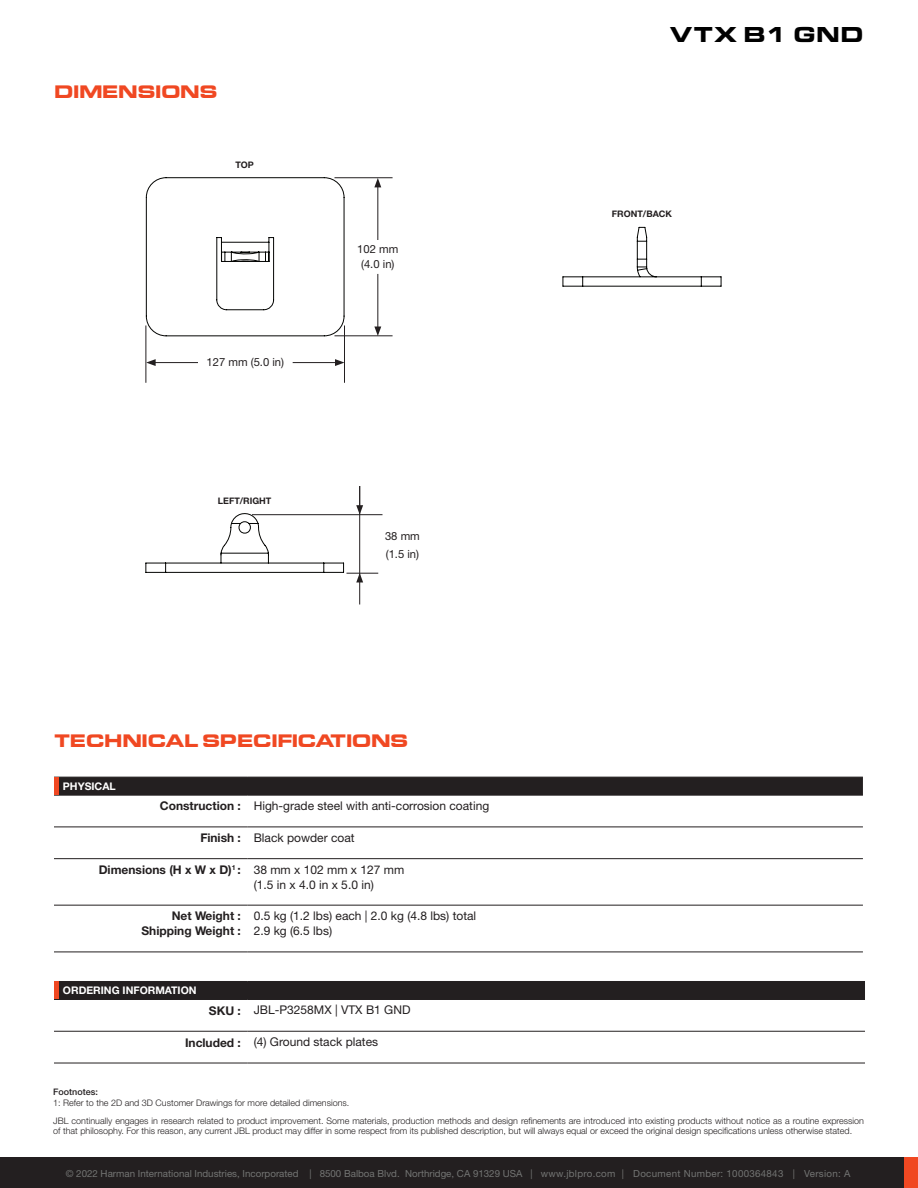
<style>
.page{position:relative;width:918px;height:1188px;background:#fff}
.page>*{position:absolute;margin:0;border:0;box-sizing:border-box;transform-origin:0 0}
.t1{font:900 22.5px "Eurostile Ext";color:#000}
.Titles{font:700 18px "Eddmond";color:#f04822}
.t2{font:12px "Helvetica Neue";color:#231f20}
.t3{font:700 12px "Helvetica Neue";color:#231f20}
.Dimms{font:11.25px "Helvetica Neue";color:#231f20}
.t4{font:700 10.5px "Helvetica Neue";color:#fff}
.Part_Number_Line{font:9.75px "Helvetica Neue";color:#737473}
.t5{font:300 9px/10.5px "Helvetica Neue";color:#231f20}
.Main_Body{font:700 9px "Helvetica Neue";color:#231f20}
.t6{font:500 9px "Helvetica Neue";color:#231f20}
</style>
<div class="page">
<div style="left:58px;top:778px;width:805px;height:17px;background:#231f20"></div>
<hr style="left:54px;top:777px;width:194px;height:1px;background:#231f20">
<hr style="left:248px;top:777px;width:615px;height:1px;background:#231f20">
<hr style="left:54px;top:795px;width:194px;height:1px;background:#231f20">
<hr style="left:248px;top:795px;width:615px;height:1px;background:#231f20">
<hr style="left:54px;top:827px;width:194px;height:1px;background:#231f20">
<hr style="left:248px;top:827px;width:615px;height:1px;background:#231f20">
<hr style="left:54px;top:858px;width:194px;height:1px;background:#231f20">
<hr style="left:248px;top:858px;width:615px;height:1px;background:#231f20">
<hr style="left:54px;top:905px;width:194px;height:1px;background:#231f20">
<hr style="left:248px;top:905px;width:615px;height:1px;background:#231f20">
<hr style="left:54px;top:952px;width:194px;height:1px;background:#231f20">
<hr style="left:248px;top:952px;width:615px;height:1px;background:#231f20">
<hr style="left:54px;top:777px;width:4px;height:18px;background:#f04822">
<div style="left:58px;top:982px;width:807px;height:17px;background:#231f20"></div>
<hr style="left:54px;top:981px;width:194px;height:1px;background:#231f20">
<hr style="left:248px;top:981px;width:617px;height:1px;background:#231f20">
<hr style="left:54px;top:999px;width:194px;height:1px;background:#231f20">
<hr style="left:248px;top:999px;width:617px;height:1px;background:#231f20">
<hr style="left:54px;top:1031px;width:194px;height:1px;background:#231f20">
<hr style="left:248px;top:1031px;width:617px;height:1px;background:#231f20">
<hr style="left:54px;top:1063px;width:194px;height:1px;background:#231f20">
<hr style="left:248px;top:1063px;width:617px;height:1px;background:#231f20">
<hr style="left:54px;top:981px;width:4px;height:18px;background:#f04822">
<hr style="left:334px;top:336px;width:59px;height:1px;background:#231f20">
<hr style="left:334px;top:177px;width:59px;height:1px;background:#231f20">
<hr style="left:377px;top:274px;width:1px;height:55px;background:#231f20">
<svg style="left:374px;top:327px;width:7px;height:9px"></svg>
<hr style="left:377px;top:185px;width:1px;height:55px;background:#231f20">
<svg style="left:374px;top:178px;width:7px;height:9px"></svg>
<hr style="left:146px;top:326px;width:1px;height:57px;background:#231f20">
<hr style="left:344px;top:326px;width:1px;height:57px;background:#231f20">
<hr style="left:153px;top:362px;width:45px;height:1px;background:#231f20">
<svg style="left:146px;top:359px;width:10px;height:7px"></svg>
<hr style="left:293px;top:362px;width:44px;height:1px;background:#231f20">
<svg style="left:335px;top:359px;width:9px;height:7px"></svg>
<div style="left:0;top:1157px;width:918px;height:31px;background:#231f20"></div>
<div style="left:904px;top:1157px;width:14px;height:31px;background:#f04822"></div>
<hr style="left:252px;top:514px;width:130px;height:1px;background:#231f20">
<hr style="left:346px;top:573px;width:32px;height:1px;background:#231f20">
<svg style="left:356px;top:573px;width:7px;height:31px"></svg>
<svg style="left:356px;top:486px;width:7px;height:29px"></svg>
<hr style="left:359px;top:486px;width:1px;height:93px;background:#231f20">
<svg style="left:146px;top:513px;width:198px;height:60px"></svg>
<svg style="left:146px;top:177px;width:198px;height:159px"></svg>
<svg style="left:563px;top:227px;width:158px;height:59px"></svg>
<p class="Titles" style="left:54px;top:80px;width:165px">DIMENSIONS</p>
<p class="Main_Body" style="left:235px;top:157px;width:20px">TOP</p>
<p class="Dimms" style="left:207px;top:354px;width:79px">127 mm (5.0 in)</p>
<p class="Main_Body" style="left:218px;top:493px;width:55px">LEFT/RIGHT</p>
<p class="Dimms" style="left:357px;top:241px;width:43px">102 mm</p>
<p class="Dimms" style="left:361px;top:256px;width:35px">(4.0 in)</p>
<p class="Dimms" style="left:385px;top:528px;width:36px">38 mm</p>
<p class="Dimms" style="left:386px;top:546px;width:35px">(1.5 in)</p>
<p class="Titles" style="left:54px;top:729px;width:356px">TECHNICAL SPECIFICATIONS</p>
<p class="t4" style="left:63px;top:778px;width:54px">PHYSICAL</p>
<p class="t3" style="left:160px;top:797px;width:83px">Construction :</p>
<p class="t2" style="left:254px;top:797px;width:237px">High-grade steel with anti-corrosion coating</p>
<p class="t3" style="left:200px;top:828px;width:42px">Finish :</p>
<p class="t2" style="left:254px;top:829px;width:102px">Black powder coat</p>
<p class="t3" style="left:99px;top:860px;width:144px">Dimensions (H x W x D)<sup>1</sup> :</p>
<p class="t2" style="left:254px;top:861px;width:152px">38 mm x 102 mm x 127 mm</p>
<p class="t2" style="left:254px;top:876px;width:122px">(1.5 in x 4.0 in x 5.0 in)</p>
<p class="t3" style="left:172px;top:907px;width:71px">Net Weight :</p>
<p class="t3" style="left:141px;top:922px;width:101px">Shipping Weight :</p>
<p class="t2" style="left:254px;top:907px;width:224px">0.5 kg (1.2 lbs) each | 2.0 kg (4.8 lbs) total</p>
<p class="t2" style="left:254px;top:922px;width:80px">2.9 kg (6.5 lbs)</p>
<p class="t4" style="left:63px;top:982px;width:135px">ORDERING INFORMATION</p>
<p class="t3" style="left:209px;top:1001px;width:34px">SKU :</p>
<p class="t2" style="left:254px;top:1002px;width:158px">JBL-P3258MX | VTX B1 GND</p>
<p class="t3" style="left:185px;top:1033px;width:57px">Included :</p>
<p class="t2" style="left:254px;top:1033px;width:126px">(4) Ground stack plates</p>
<h1 class="t1" style="left:670px;top:17px;width:196px">VTX B1 GND</h1>
<p class="Main_Body" style="left:612px;top:207px;width:62px">FRONT/BACK</p>
<p class="t6" style="left:53px;top:1085px;width:46px">Footnotes:</p>
<p class="t5" style="left:53px;top:1097px;width:298px">1: Refer to the 2D and 3D Customer Drawings for more detailed dimensions.</p>
<p class="t5" style="left:53px;top:1115px;width:812px">JBL continually engages in research related to product improvement. Some materials, production methods and design refinements are introduced into existing products without notice as a routine expression of that philosophy. For this reason, any current JBL product may differ in some respect from its published description, but will always equal or exceed the original design specifications unless otherwise stated.</p>
<p class="Part_Number_Line" style="left:66px;top:1167px;width:786px">© 2022 Harman International Industries, Incorporated | 8500 Balboa Blvd. Northridge, CA 91329 USA | www.jblpro.com | Document Number: 1000364843 | Version: A</p>
</div>
